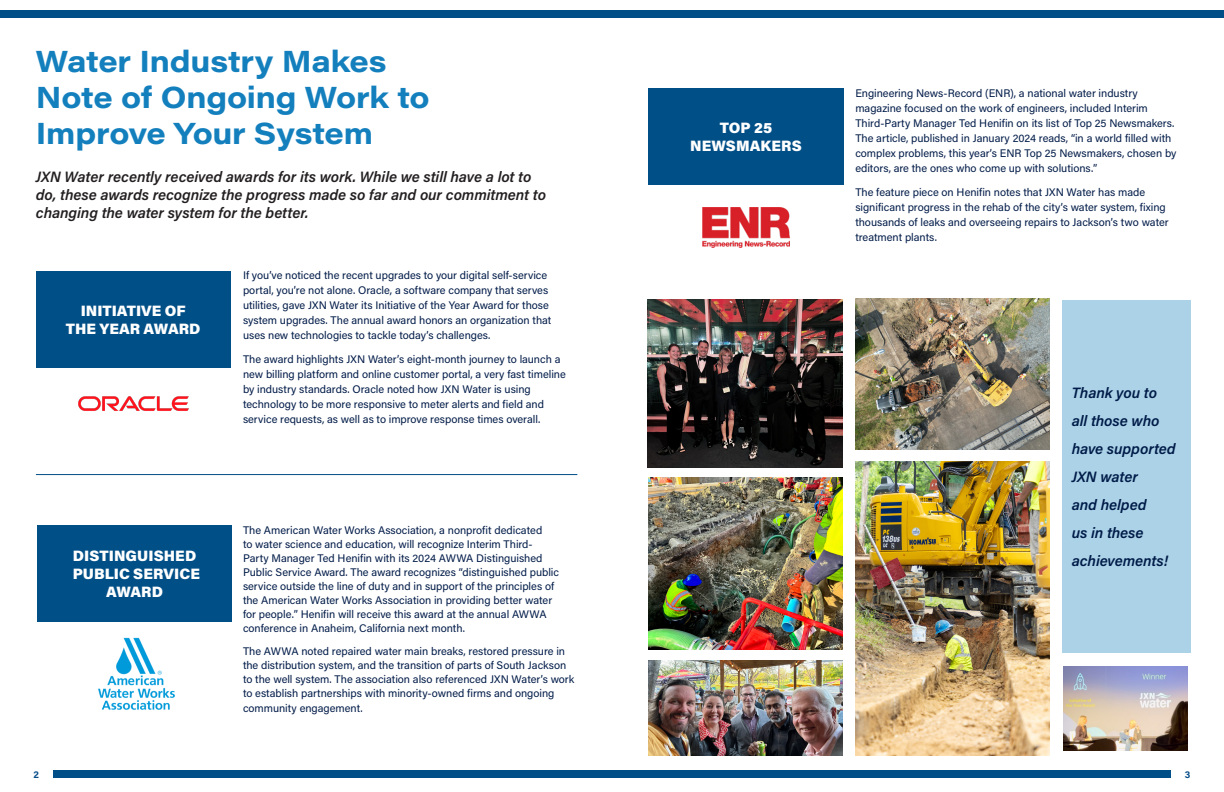
<style>
.page{position:relative;width:1224px;height:792px;background:#fff}
.page>*{position:absolute;margin:0;border:0;box-sizing:border-box;transform-origin:0 0}
.Heading_1{font:700 30px/36px "Acumin Pro Wide";letter-spacing:-.01em;color:#137fbd}
.t1{font:italic 600 15px/18px "Acumin Pro";letter-spacing:-.005em;color:#231f20}
.Body{font:italic 600 15px/28px "Acumin Pro";letter-spacing:-.005em;color:#001b48}
.t2{font:900 15px/18px "Acumin Pro";letter-spacing:.005em;color:#fff;text-align:center}
.Body-2{font:11px/15px "Acumin Pro";color:#001b48}
.t3{font:700 10px "Acumin Pro";color:#084e8a}
</style>
<div class="page">
<div style="left:0;top:10px;width:1224px;height:8px;background:#004f87"></div>
<div style="left:49px;top:770px;width:1122px;height:8px;background:#004f87"></div>
<div style="left:20px;top:759px;width:32px;height:31px;background:#fff"></div>
<div style="left:37px;top:525px;width:195px;height:97px;background:#004f87"></div>
<img style="left:98px;top:637px;width:77px;height:73px">
<div style="left:36px;top:271px;width:194px;height:97px;background:#004f87"></div>
<img style="left:78px;top:396px;width:111px;height:15px">
<div style="left:1063px;top:300px;width:128px;height:353px;background:#abd2e7"></div>
<div style="left:648px;top:89px;width:196px;height:96px;background:#004f87"></div>
<img style="left:703px;top:207px;width:86px;height:40px">
<img style="left:647px;top:300px;width:195px;height:168px">
<img style="left:855px;top:461px;width:194px;height:295px">
<img style="left:648px;top:478px;width:194px;height:171px">
<img style="left:855px;top:299px;width:195px;height:151px">
<img style="left:1063px;top:666px;width:125px;height:85px">
<img style="left:648px;top:660px;width:194px;height:96px">
<hr style="left:36px;top:474px;width:541px;height:1px;background:#004f87">
<p class="Heading_1" style="left:36px;top:41px;width:395px">Water Industry Makes<br>Note of Ongoing Work to<br>Improve Your System</p>
<p class="t1" style="left:36px;top:167px;width:512px">JXN Water recently received awards for its work. While we still have a lot to do, these awards recognize the progress made so far and our commitment to changing the water system for the better.</p>
<p class="t2" style="left:66px;top:301px;width:136px">INITIATIVE OF<br>THE YEAR AWARD</p>
<p class="t2" style="left:73px;top:546px;width:125px">DISTINGUISHED</p>
<p class="t2" style="left:73px;top:564px;width:129px">PUBLIC SERVICE</p>
<p class="t2" style="left:106px;top:582px;width:58px">AWARD</p>
<p class="Body-2" style="left:243px;top:268px;width:310px">If you’ve noticed the recent upgrades to your digital self-service portal, you’re not alone. Oracle, a software company that serves utilities, gave JXN Water its Initiative of the Year Award for those system upgrades. The annual award honors an organization that uses new technologies to tackle today’s challenges.</p>
<p class="Body-2" style="left:243px;top:352px;width:324px">The award highlights JXN Water’s eight-month journey to launch a new billing platform and online customer portal, a very fast timeline by industry standards. Oracle noted how JXN Water is using technology to be more responsive to meter alerts and field and service requests, as well as to improve response times overall.</p>
<p class="Body-2" style="left:243px;top:522px;width:318px;line-height:14px">The American Water Works Association, a nonprofit dedicated<br>to water science and education, will recognize Interim Third-Party Manager Ted Henifin with its 2024 AWWA Distinguished Public Service Award. The award recognizes “distinguished public service outside the line of duty and in support of the principles of the American Water Works Association in providing better water for people.” Henifin will receive this award at the annual AWWA conference in Anaheim, California next month.</p>
<p class="Body-2" style="left:243px;top:643px;width:333px;line-height:14px">The AWWA noted repaired water main breaks, restored pressure in the distribution system, and the transition of parts of South Jackson to the well system. The association also referenced JXN Water’s work to establish partnerships with minority-owned firms and ongoing</p>
<p class="Body-2" style="left:243px;top:700px;width:121px">community engagement.</p>
<p class="t2" style="left:720px;top:118px;width:54px">TOP 25</p>
<p class="t2" style="left:690px;top:136px;width:113px">NEWSMAKERS</p>
<p class="Body-2" style="left:855px;top:85px;width:323px">Engineering News-Record (ENR), a national water industry magazine focused on the work of engineers, included Interim Third-Party Manager Ted Henifin on its list of Top 25 Newsmakers.<br>The article, published in January 2024 reads, “in a world filled with complex problems, this year’s ENR Top 25 Newsmakers, chosen by editors, are the ones who come up with solutions.”</p>
<p class="Body-2" style="left:855px;top:184px;width:315px">The feature piece on Henifin notes that JXN Water has made significant progress in the rehab of the city’s water system, fixing thousands of leaks and overseeing repairs to Jackson’s two water treatment plants.</p>
<p class="Body" style="left:1072px;top:378px;width:106px">Thank you to all those who have supported<br>JXN water<br>and helped<br>us in these achievements!</p>
<p class="t3" style="left:33px;top:768px;width:7px">2</p>
<p class="t3" style="left:1185px;top:768px;width:7px">3</p>
</div>
